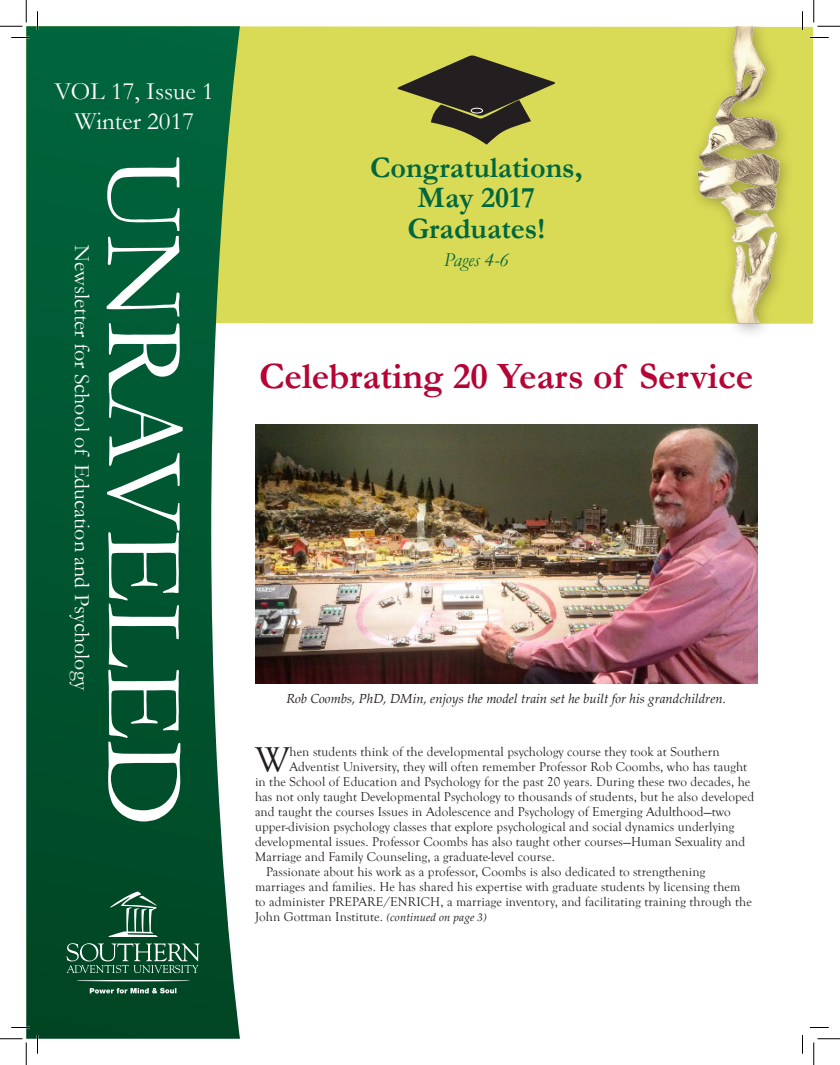
<style>
.page{position:relative;width:840px;height:1065px;background:#fff}
.page>*{position:absolute;margin:0;border:0;box-sizing:border-box;transform-origin:0 0}
.t1{font:112.25px "Garamond";color:#fff}
.t2{font:700 37.5px "Garamond";color:#b50536}
.t3{font:35.38px "Goudy Old Style T";color:#231f20}
.t4{font:700 30px/30.8px "Garamond";color:#00673e;text-align:center}
.t5{font:25px/30px "Garamond";color:#fff;text-align:center}
.t6{font:21.88px "Garamond";color:#fff}
.t7{font:italic 20px "Garamond";color:#00673e}
.t8{font:13.12px "Goudy Old Style T";letter-spacing:.01em;color:#231f20}
.t9{font:italic 13.12px "Palatino Linotype";color:#231f20}
.s1{font-family:"Palatino Linotype";font-style:italic;font-size:11.25px}
</style>
<div class="page">
<div style="left:240px;top:26px;width:573px;height:298px;background:#d9da55"></div>
<div style="left:688px;top:26px;width:107px;height:314px;background:#231f20;opacity:.35"></div>
<img style="left:686px;top:26px;width:106px;height:298px">
<svg style="left:26px;top:26px;width:214px;height:1013px;background:#186541"></svg>
<svg style="left:108px;top:891px;width:50px;height:46px;background:#3b7359"></svg>
<svg style="left:66px;top:943px;width:134px;height:30px;background:#356d53"></svg>
<svg style="left:90px;top:988px;width:86px;height:6px"></svg>
<hr style="left:76px;top:980px;width:114px;height:1px;background:#fff;border-radius:50%">
<svg style="left:397px;top:55px;width:158px;height:90px;background:#807e3b"></svg>
<div style="left:471px;top:108px;width:12px;height:5px;border:1px solid #fff;border-radius:50%"></div>
<img style="left:255px;top:424px;width:502px;height:260px">
<svg style="left:11px;top:37px;width:19px;height:1px"></svg>
<svg style="left:810px;top:37px;width:19px;height:1px"></svg>
<svg style="left:11px;top:1027px;width:19px;height:1px"></svg>
<svg style="left:810px;top:1027px;width:19px;height:1px"></svg>
<svg style="left:37px;top:11px;width:1px;height:19px"></svg>
<svg style="left:37px;top:1035px;width:1px;height:19px"></svg>
<svg style="left:802px;top:11px;width:1px;height:19px"></svg>
<svg style="left:802px;top:1035px;width:1px;height:19px"></svg>
<svg style="left:0;top:0;width:27px;height:27px"></svg>
<svg style="left:0;top:1039px;width:27px;height:26px"></svg>
<svg style="left:814px;top:0;width:26px;height:27px"></svg>
<svg style="left:814px;top:1039px;width:26px;height:26px"></svg>
<h3 class="t5" style="left:55px;top:75px;width:161px">VOL 17, Issue 1<br>Winter 2017</h3>
<h3 class="t6" style="left:97px;top:245px;width:447px;rotate:90deg">Newsletter for School of Education and Psychology</h3>
<h1 class="t1" style="left:220px;top:155px;width:673px;rotate:90deg">UNRAVELED</h1>
<h3 class="t4" style="left:370px;top:152px;width:214px">Congratulations,<br>May 2017<br>Graduates!</h3>
<h3 class="t7" style="left:444px;top:246px;width:66px">Pages 4-6</h3>
<h2 class="t2" style="left:259px;top:351px;width:496px">Celebrating 20 Years of Service</h2>
<p class="t9" style="left:286px;top:689px;width:441px">Rob Coombs, PhD, DMin, enjoys the model train set he built for his grandchildren.</p>
<h3 class="t3" style="left:255px;top:740px;width:36px">W</h3>
<p class="t8" style="left:290px;top:745px;width:432px">hen students think of the developmental psychology course they took at Southern</p>
<p class="t8" style="left:290px;top:760px;width:459px">Adventist University, they will often remember Professor Rob Coombs, who has taught</p>
<p class="t8" style="left:255px;top:775px;width:497px">in the School of Education and Psychology for the past 20 years. During these two decades, he</p>
<p class="t8" style="left:255px;top:790px;width:501px">has not only taught Developmental Psychology to thousands of students, but he also developed</p>
<p class="t8" style="left:255px;top:805px;width:477px">and taught the courses Issues in Adolescence and Psychology of Emerging Adulthood—two</p>
<p class="t8" style="left:255px;top:820px;width:481px">upper-division psychology classes that explore psychological and social dynamics underlying</p>
<p class="t8" style="left:255px;top:835px;width:492px">developmental issues. Professor Coombs has also taught other courses—Human Sexuality and</p>
<p class="t8" style="left:255px;top:850px;width:301px">Marriage and Family Counseling, a graduate-level course.</p>
<p class="t8" style="left:266px;top:865px;width:441px">Passionate about his work as a professor, Coombs is also dedicated to strengthening</p>
<p class="t8" style="left:255px;top:880px;width:487px">marriages and families. He has shared his expertise with graduate students by licensing them</p>
<p class="t8" style="left:255px;top:895px;width:498px">to administer PREPARE/ENRICH, a marriage inventory, and facilitating training through the</p>
<p class="t8" style="left:255px;top:910px;width:233px">John Gottman Institute. <span class="s1">(continued on page 3)</span></p>
</div>
